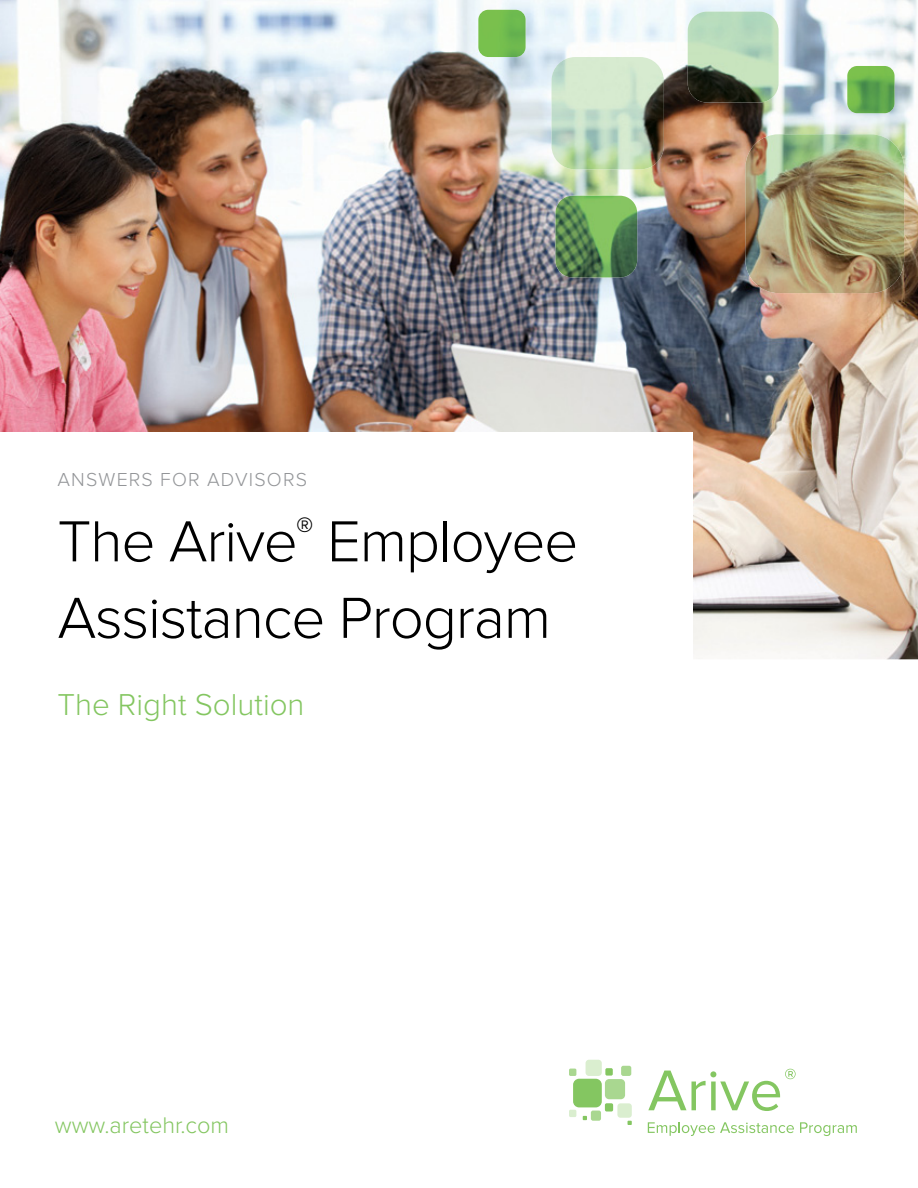
<style>
.page{position:relative;width:918px;height:1188px;background:#fff}
.page>*{position:absolute;margin:0;border:0;box-sizing:border-box;transform-origin:0 0}
.t1{font:300 60px/76.5px "Proxima Nova";letter-spacing:-.02em;color:#000}
.t2{font:300 31.35px "Proxima Nova";color:#84c661}
.t3{font:300 23.55px "Proxima Nova";color:#84c661}
.t4{font:300 19.5px "Proxima Nova";letter-spacing:.06em;color:#939598}
</style>
<div class="page">
<img style="left:0;top:0;width:918px;height:659px">
<div style="left:0;top:432px;width:692px;height:342px;background:#fff"></div>
<img style="left:688px;top:12px;width:91px;height:90px">
<img style="left:551px;top:57px;width:113px;height:112px">
<img style="left:745px;top:134px;width:159px;height:159px">
<img style="left:555px;top:196px;width:82px;height:81px">
<img style="left:847px;top:66px;width:48px;height:47px">
<img style="left:478px;top:10px;width:48px;height:47px">
<div style="left:573px;top:1079px;width:29px;height:28px;background:#84c661;border-radius:6px"></div>
<div style="left:586px;top:1060px;width:16px;height:16px;background:#daeecf;border-radius:3px"></div>
<div style="left:605px;top:1079px;width:20px;height:20px;background:#a9d790;border-radius:4px"></div>
<div style="left:605px;top:1103px;width:8px;height:9px;background:#84c661;border-radius:2px"></div>
<div style="left:591px;top:1111px;width:10px;height:10px;background:#a9d790;border-radius:2px"></div>
<div style="left:621px;top:1066px;width:10px;height:10px;background:#a9d790;border-radius:2px"></div>
<div style="left:617px;top:1103px;width:15px;height:15px;background:#daeecf;border-radius:3px"></div>
<div style="left:569px;top:1069px;width:7px;height:7px;background:#a9d790;border-radius:2px"></div>
<div style="left:569px;top:1110px;width:7px;height:7px;background:#daeecf;border-radius:2px"></div>
<div style="left:605px;top:1068px;width:8px;height:8px;background:#84c661;border-radius:2px"></div>
<svg style="left:628px;top:1121px;width:4px;height:4px"></svg>
<svg style="left:583px;top:1116px;width:4px;height:4px"></svg>
<svg style="left:648px;top:1069px;width:148px;height:42px"></svg>
<svg style="left:648px;top:1122px;width:146px;height:14px"></svg>
<svg style="left:800px;top:1122px;width:57px;height:14px"></svg>
<p class="t4" style="left:58px;top:471px;width:251px">ANSWERS FOR ADVISORS</p>
<p class="t1" style="left:58px;top:506px;width:522px">The Arive<sup>®</sup> Employee<br>Assistance Program</p>
<p class="t2" style="left:58px;top:690px;width:249px">The Right Solution</p>
<p class="t3" style="left:55px;top:1114px;width:176px">www.aretehr.com</p>
</div>
